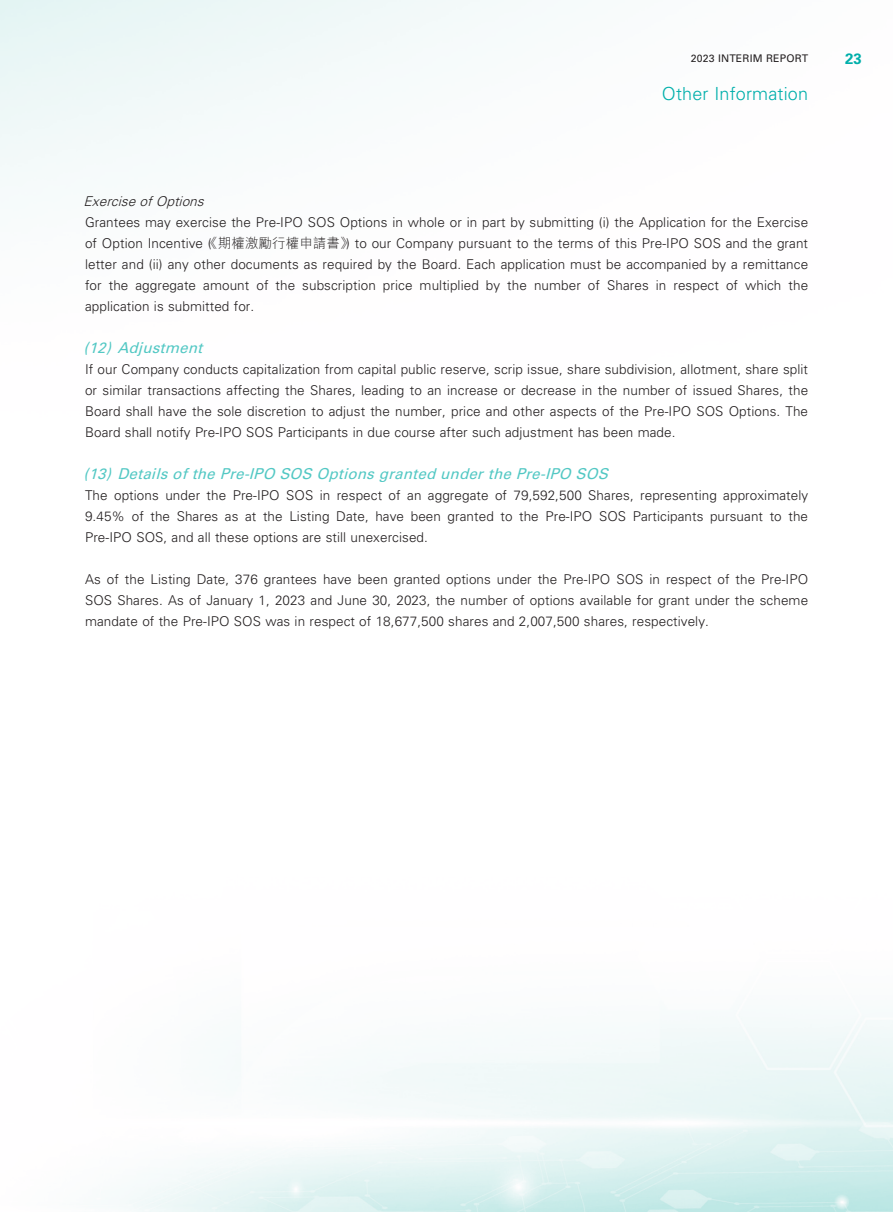
<style>
.page{position:relative;width:893px;height:1212px;background:#fff}
.page>*{position:absolute;margin:0;border:0;box-sizing:border-box;transform-origin:0 0}
.t1{font:300 18px "Univers LT Std";letter-spacing:.01em;color:#00afab}
.t2{font:italic 15px "Univers LT Std";color:#53c8c4}
.t3{font:700 15px "Univers LT Std";color:#00afab}
.t4{font:300 13.5px/21px "Univers LT Std";letter-spacing:.005em;color:#231f20;text-align:justify}
.t5{font:italic 300 13.5px "Univers LT Std";color:#231f20}
.t6{font:10.5px "Univers LT Std";letter-spacing:.015em;color:#231f20}
.s1{font-family:"M Hei HK"}
</style>
<div class="page">
<p class="t6" style="left:691px;top:52px;width:119px">2023 INTERIM REPORT</p>
<p class="t3" style="left:845px;top:50px;width:18px">23</p>
<h1 class="t1" style="left:662px;top:83px;width:148px">Other Information</h1>
<p class="t5" style="left:84px;top:193px;width:126px">ExerciseofOptions</p>
<p class="t4" style="left:85px;top:211px;width:725px">Grantees may exercise the Pre-IPO SOS Options in whole or in part by submitting (i) the Application for the Exercise of Option Incentive (<span class="s1">《期權激勵行權申請書》</span>) to our Company pursuant to the terms of this Pre-IPO SOS and the grant letter and (ii) any other documents as required by the Board. Each application must be accompanied by a remittance for the aggregate amount of the subscription price multiplied by the number of Shares in respect of which the application is submitted for.</p>
<p class="t2" style="left:83px;top:338px;width:125px">(12) Adjustment</p>
<p class="t4" style="left:85px;top:358px;width:725px">If our Company conducts capitalization from capital public reserve, scrip issue, share subdivision, allotment, share split or similar transactions affecting the Shares, leading to an increase or decrease in the number of issued Shares, the Board shall have the sole discretion to adjust the number, price and other aspects of the Pre-IPO SOS Options. The Board shall notify Pre-IPO SOS Participants in due course after such adjustment has been made.</p>
<p class="t2" style="left:83px;top:464px;width:530px">(13) Detailsofthe Pre-IPO SOS Optionsgranted underthe Pre-IPO SOS</p>
<p class="t4" style="left:85px;top:484px;width:725px">The options under the Pre-IPO SOS in respect of an aggregate of 79,592,500 Shares, representing approximately 9.45% of the Shares as at the Listing Date, have been granted to the Pre-IPO SOS Participants pursuant to the Pre-IPO SOS, and all these options are still unexercised.</p>
<p class="t4" style="left:85px;top:568px;width:725px">As of the Listing Date, 376 grantees have been granted options under the Pre-IPO SOS in respect of the Pre-IPO SOS Shares. As of January 1, 2023 and June 30, 2023, the number of options available for grant under the scheme mandate of the Pre-IPO SOS was in respect of 18,677,500 shares and 2,007,500 shares, respectively.</p>
</div>
